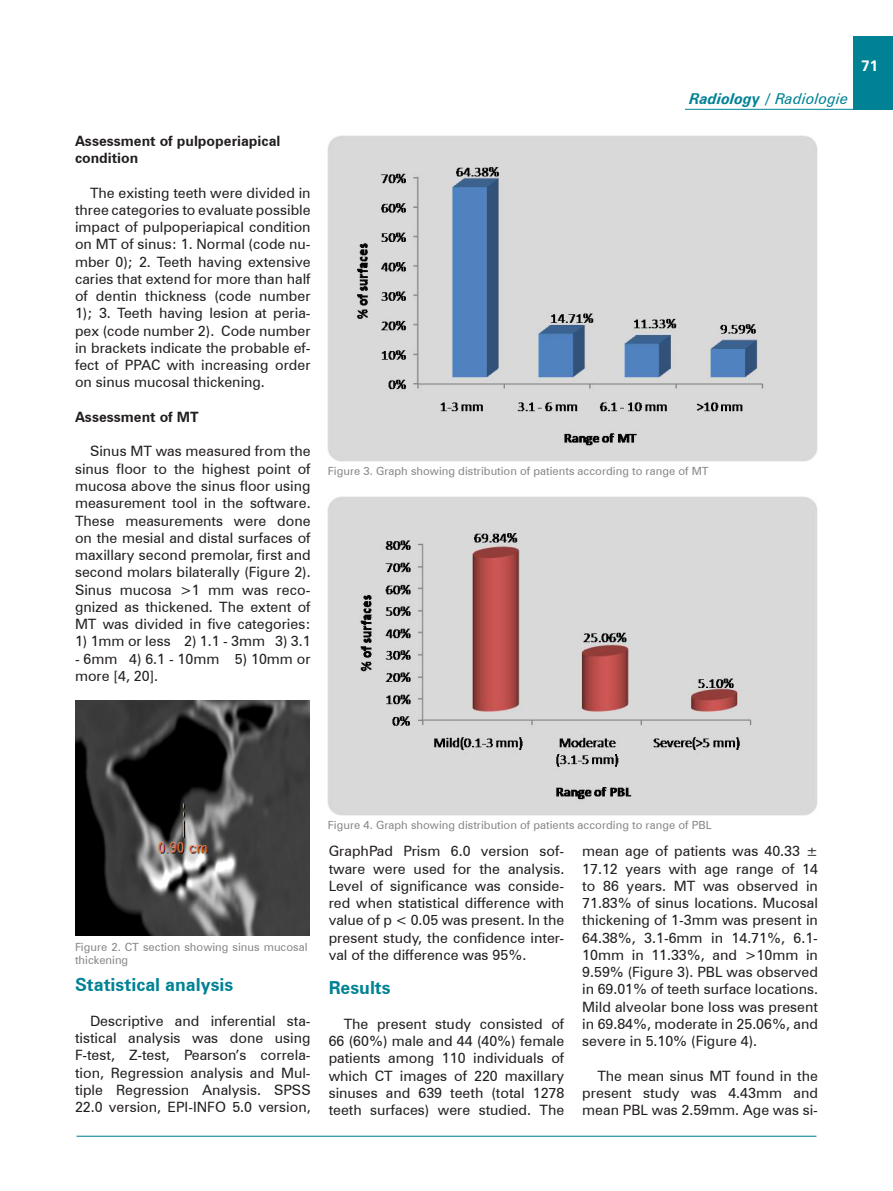
<style>
.page{position:relative;width:893px;height:1191px;background:#fff}
.page>*{position:absolute;margin:0;border:0;box-sizing:border-box;transform-origin:0 0}
.t1{font:700 18px "Zurich BT";color:#008294}
.t2{font:italic 700 15px "Zurich BT";color:#008294}
.t3{font:700 15px "Zurich BT";color:#fff}
.t4{font:14.25px/17.2px "Zurich BT";color:#231f20;text-align:justify}
.t5{font:700 14.25px/17.2px "Zurich BT";color:#231f20}
.t6{font:11.25px/13.5px "Zurich BT";color:#87878a}
.s1{font-weight:400}
</style>
<div class="page">
<div style="left:853px;top:36px;width:40px;height:74px;background:#008294"></div>
<hr style="left:685px;top:109px;width:208px;height:1px;background:#008294">
<hr style="left:77px;top:1135px;width:739px;height:1px;background:#008294">
<img style="left:75px;top:700px;width:235px;height:235px">
<img style="left:328px;top:135px;width:490px;height:326px">
<img style="left:328px;top:496px;width:489px;height:319px">
<p class="t5" style="left:75px;top:132px;width:207px">Assessment of pulpoperiapical condition</p>
<p class="t4" style="left:75px;top:184px;width:237px;text-indent:15px">The existing teeth were divided in three categories to evaluate possible impact of pulpoperiapical condition on MT of sinus: 1. Normal (code nu&shy;mber 0); 2. Teeth having extensive caries that extend for more than half of dentin thickness (code number 1); 3. Teeth having lesion at peria&shy;pex (code number 2). Code number in brackets indicate the probable ef&shy;fect of PPAC with increasing order on sinus mucosal thickening.</p>
<p class="t5" style="left:75px;top:408px;width:125px">Assessment of MT</p>
<p class="t4" style="left:75px;top:443px;width:237px;text-indent:15px">Sinus MT was measured from the sinus floor to the highest point of mucosa above the sinus floor using measurement tool in the software.<br>These measurements were done on the mesial and distal surfaces of maxillary second premolar, first and second molars bilaterally (Figure 2).<br>Sinus mucosa &gt;1 mm was reco&shy;gnized as thickened. The extent of MT was divided in five categories:</p>
<p class="t4" style="left:75px;top:632px;width:237px">1) 1mm or less 2) 1.1 - 3mm 3) 3.1</p>
<p class="t4" style="left:75px;top:650px;width:237px">- 6mm 4) 6.1 - 10mm 5) 10mm or more [4, 20].</p>
<p class="t2" style="left:690px;top:90px;width:160px">Radiology / <span class="s1">Radiologie</span></p>
<p class="t3" style="left:861px;top:57px;width:18px">71</p>
<p class="t6" style="left:328px;top:464px;width:382px">Figure 3. Graph showing distribution of patients according to range of MT</p>
<p class="t6" style="left:75px;top:939px;width:234px">Figure 2. CT section showing sinus mucosal thickening</p>
<p class="t1" style="left:75px;top:974px;width:160px">Statistical analysis</p>
<p class="t4" style="left:75px;top:1012px;width:237px;text-indent:15px">Descriptive and inferential sta&shy;tistical analysis was done using F-test, Z-test, Pearson’s correla&shy;tion, Regression analysis and Mul&shy;tiple Regression Analysis. SPSS 22.0 version, EPI-INFO 5.0 version,</p>
<p class="t6" style="left:328px;top:818px;width:385px">Figure 4. Graph showing distribution of patients according to range of PBL</p>
<p class="t4" style="left:329px;top:842px;width:237px">GraphPad Prism 6.0 version sof&shy;tware were used for the analysis.<br>Level of significance was conside&shy;red when statistical difference with value of p &lt; 0.05 was present. In the present study, the confidence inter&shy;val of the difference was 95%.</p>
<p class="t1" style="left:329px;top:977px;width:64px">Results</p>
<p class="t4" style="left:329px;top:1015px;width:237px;text-indent:15px">The present study consisted of 66 (60%) male and 44 (40%) female patients among 110 individuals of which CT images of 220 maxillary sinuses and 639 teeth (total 1278 teeth surfaces) were studied. The</p>
<p class="t4" style="left:582px;top:842px;width:237px">mean age of patients was 40.33 ± 17.12 years with age range of 14 to 86 years. MT was observed in 71.83% of sinus locations. Mucosal thickening of 1-3mm was present in 64.38%, 3.1-6mm in 14.71%, 6.1- 10mm in 11.33%, and &gt;10mm in 9.59% (Figure 3). PBL was observed in 69.01% of teeth surface locations.<br>Mild alveolar bone loss was present in 69.84%, moderate in 25.06%, and severe in 5.10% (Figure 4).</p>
<p class="t4" style="left:582px;top:1066px;width:237px;text-indent:15px">The mean sinus MT found in the present study was 4.43mm and mean PBL was 2.59mm. Age was si-</p>
</div>
